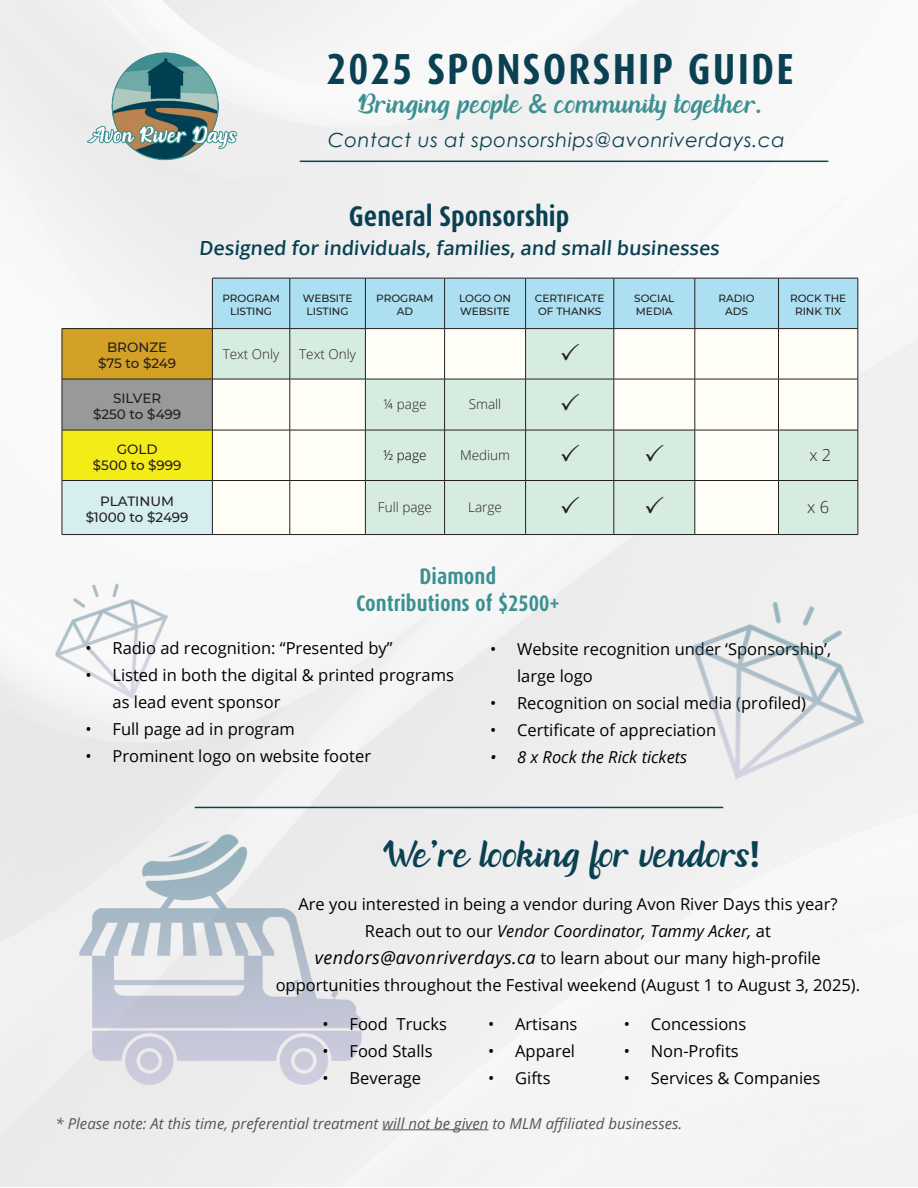
<style>
.page{position:relative;width:918px;height:1188px;background:#fff}
.page>*{position:absolute;margin:0;border:0;box-sizing:border-box;transform-origin:0 0}
.t1{font:700 43.5px "Dax Condensed";letter-spacing:.05em;color:#094052}
.t2{font:37.5px "River Lake";color:#094052}
.t3{font:700 28.5px "Dax Condensed";color:#094052}
.t4{font:27px "River Lake";color:#3c9091}
.t5{font:700 22.5px/27px "Dax Condensed";color:#3c9091;text-align:center}
.t6{font:600 19.5px "Open Sans";color:#094052}
.t7{font:italic 19.5px "Century Gothic";letter-spacing:.03em;color:#0b4052}
.t8{font:16.5px/27px "Open Sans";color:#000}
.t9{font:italic 16.5px "Open Sans";color:#000}
.t10{font:300 16.5px "Open Sans";color:#231f20}
.t11{font:italic 15px "Open Sans";color:#545555}
.t12{font:500 13.5px/16.2px "Montserrat";color:#231f20;text-align:center}
.t13{font:300 13.5px "Open Sans";color:#231f20}
.t14{font:300 13.5px "Open Sans";color:#000}
.t15{font:500 10.5px/12.6px "Montserrat";color:#231f20;text-align:center}
.s1{font-family:"Berlin Sans FB"}
.s2{font-family:"Dax Condensed";font-weight:700}
.s3{font-style:italic}
.s4{font-style:italic;font-size:18px}
</style>
<div class="page">
<img style="left:38px;top:565px;width:151px;height:152px">
<img style="left:651px;top:569px;width:247px;height:248px">
<img style="left:78px;top:37px;width:168px;height:134px">
<hr style="left:300px;top:161px;width:528px;height:1px;background:#0e4153">
<div style="left:62px;top:329px;width:150px;height:50px;background:#d4a127"></div>
<div style="left:62px;top:379px;width:150px;height:51px;background:#989999"></div>
<div style="left:62px;top:430px;width:150px;height:50px;background:#f4ec17"></div>
<div style="left:62px;top:480px;width:150px;height:55px;background:#d6eeef"></div>
<hr style="left:858px;top:278px;width:1px;height:50px;background:#231f20">
<hr style="left:858px;top:329px;width:1px;height:50px;background:#231f20">
<hr style="left:858px;top:379px;width:1px;height:51px;background:#231f20">
<hr style="left:858px;top:430px;width:1px;height:50px;background:#231f20">
<hr style="left:858px;top:481px;width:1px;height:53px;background:#231f20">
<hr style="left:62px;top:329px;width:1px;height:50px;background:#231f20">
<hr style="left:62px;top:379px;width:1px;height:51px;background:#231f20">
<hr style="left:62px;top:430px;width:1px;height:50px;background:#231f20">
<hr style="left:62px;top:481px;width:1px;height:53px;background:#231f20">
<hr style="left:62px;top:534px;width:150px;height:1px;background:#231f20">
<hr style="left:62px;top:379px;width:150px;height:1px;background:#231f20">
<hr style="left:62px;top:430px;width:150px;height:1px;background:#231f20">
<hr style="left:62px;top:480px;width:150px;height:1px;background:#231f20">
<hr style="left:62px;top:328px;width:150px;height:1px;background:#231f20">
<hr style="left:195px;top:807px;width:528px;height:1px;background:#0e4153">
<img style="left:79px;top:834px;width:283px;height:250px">
<hr style="left:382px;top:1129px;width:106px;height:1px;background:#545555">
<svg style="left:212px;top:278px;width:646px;height:257px"></svg>
<p class="t1" style="left:326px;top:45px;width:469px">2025 SPONSORSHIP GUIDE</p>
<p class="t4" style="left:358px;top:86px;width:406px">Bringing people <span class="s1">&amp;</span> community together.</p>
<p class="t7" style="left:328px;top:126px;width:458px">Contact us at sponsorships@avonriverdays.ca</p>
<p class="t3" style="left:349px;top:200px;width:222px">General Sponsorship</p>
<p class="t6" style="left:199px;top:235px;width:524px">Designed for individuals, families, and small businesses</p>
<p class="t15" style="left:222px;top:292px;width:59px">PROGRAM<br>LISTING</p>
<p class="t15" style="left:303px;top:292px;width:51px">WEBSITE<br>LISTING</p>
<p class="t15" style="left:376px;top:292px;width:59px">PROGRAM</p>
<p class="t15" style="left:397px;top:304px;width:18px">AD</p>
<p class="t15" style="left:459px;top:292px;width:54px;text-align:left">LOGO ON<br>WEBSITE</p>
<p class="t15" style="left:535px;top:292px;width:71px">CERTIFICATE</p>
<p class="t15" style="left:538px;top:304px;width:65px">OF THANKS</p>
<p class="t15" style="left:634px;top:292px;width:42px;text-align:left">SOCIAL<br>MEDIA</p>
<p class="t15" style="left:719px;top:292px;width:38px">RADIO<br>ADS</p>
<p class="t15" style="left:790px;top:292px;width:58px">ROCK THE<br>RINK TIX</p>
<p class="t12" style="left:98px;top:339px;width:80px">BRONZE $75 to $249</p>
<p class="t13" style="left:223px;top:344px;width:58px">Text Only</p>
<p class="t13" style="left:299px;top:344px;width:58px">Text Only</p>
<p class="t12" style="left:93px;top:390px;width:90px">SILVER<br>$250 to $499</p>
<p class="t13" style="left:383px;top:395px;width:45px">¼ page</p>
<p class="t13" style="left:469px;top:395px;width:34px">Small</p>
<p class="t12" style="left:93px;top:440px;width:90px">GOLD<br>$500 to $999</p>
<p class="t14" style="left:383px;top:446px;width:45px">½ page</p>
<p class="t13" style="left:460px;top:446px;width:52px">Medium</p>
<p class="t10" style="left:809px;top:444px;width:23px">x 2</p>
<p class="t12" style="left:86px;top:493px;width:104px">PLATINUM $1000 to $2499</p>
<p class="t13" style="left:378px;top:498px;width:56px">Full page</p>
<p class="t13" style="left:468px;top:498px;width:35px">Large</p>
<p class="t10" style="left:807px;top:496px;width:23px">x 6</p>
<p class="t5" style="left:356px;top:563px;width:205px">Diamond<br>Contributions of $2500+</p>
<p class="t8" style="left:517px;top:635px;width:316px;text-indent:-27px">• Website recognition under ‘Sponsorship’, large logo</p>
<p class="t8" style="left:490px;top:689px;width:318px">• Recognition on social media (profiled)</p>
<p class="t8" style="left:490px;top:716px;width:228px">• Certificate of appreciation</p>
<p class="t9" style="left:490px;top:745px;width:199px">• 8 x Rock the Rick tickets</p>
<p class="t8" style="left:86px;top:634px;width:309px">• Radio ad recognition: “Presented by”</p>
<p class="t8" style="left:112px;top:661px;width:343px;text-indent:-27px">• Listed in both the digital &amp; printed programs as lead event sponsor</p>
<p class="t8" style="left:86px;top:715px;width:211px">• Full page ad in program</p>
<p class="t8" style="left:86px;top:742px;width:287px">• Prominent logo on website footer</p>
<p class="t2" style="left:383px;top:829px;width:378px">We’re looking for vendors<span class="s2">!</span></p>
<p class="t8" style="left:298px;top:890px;width:541px">Are you interested in being a vendor during Avon River Days this year?</p>
<p class="t8" style="left:276px;top:917px;width:586px;text-align:center">Reach out to our <span class="s3">Vendor Coordinator, Tammy Acker,</span> at <span class="s4">vendors@avonriverdays.ca</span> to learn about our many high-profile opportunities throughout the Festival weekend (August 1 to August 3, 2025).</p>
<p class="t8" style="left:488px;top:1010px;width:91px">• Artisans</p>
<p class="t8" style="left:488px;top:1037px;width:89px">• Apparel</p>
<p class="t8" style="left:488px;top:1064px;width:64px">• Gifts</p>
<p class="t8" style="left:322px;top:1010px;width:126px">• Food Trucks</p>
<p class="t8" style="left:322px;top:1037px;width:112px">• Food Stalls</p>
<p class="t8" style="left:322px;top:1064px;width:100px">• Beverage</p>
<p class="t8" style="left:624px;top:1010px;width:124px">• Concessions</p>
<p class="t8" style="left:624px;top:1037px;width:116px">• Non-Profits</p>
<p class="t8" style="left:624px;top:1064px;width:198px">• Services &amp; Companies</p>
<p class="t11" style="left:56px;top:1113px;width:628px">* Please note: At this time, preferential treatment will not be given to MLM affiliated businesses.</p>
</div>
